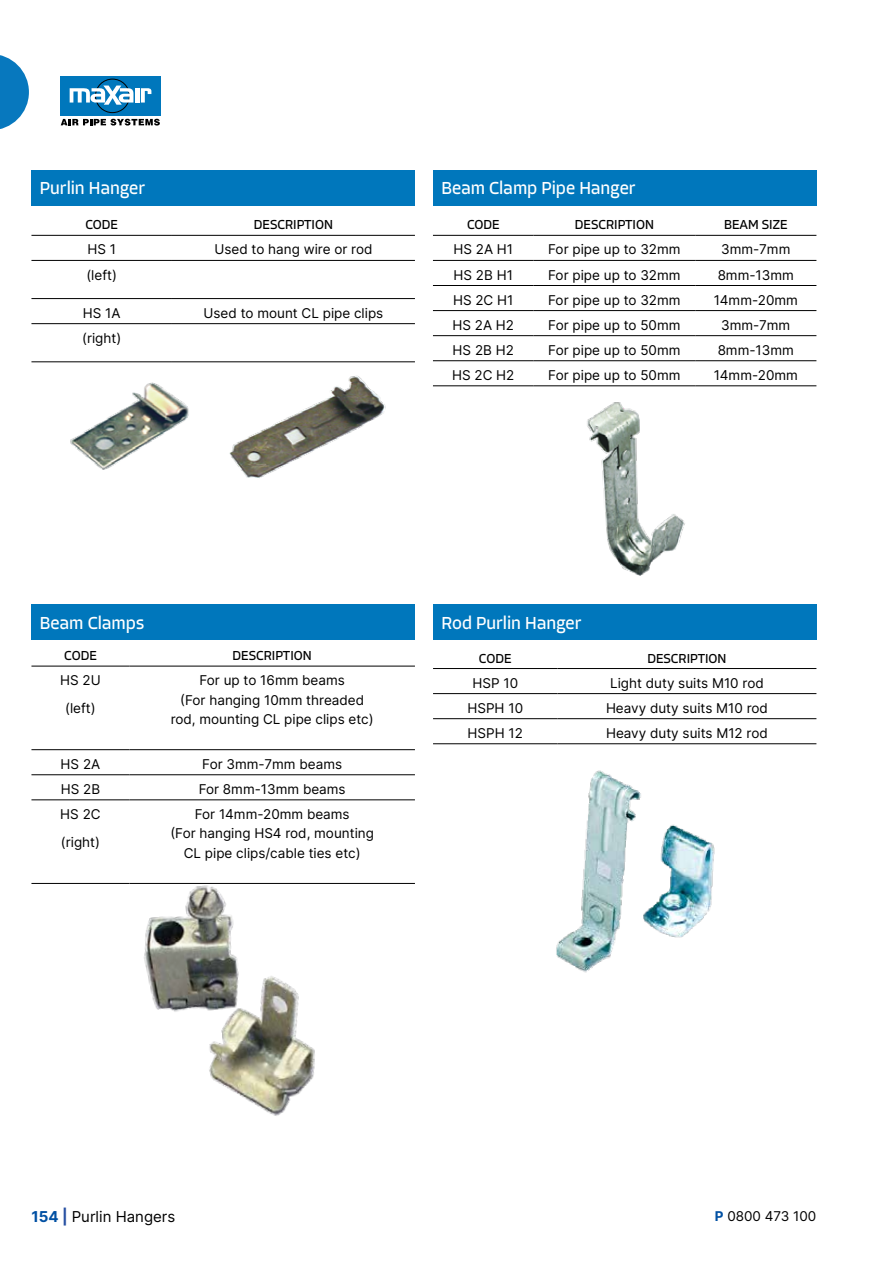
<style>
.page{position:relative;width:893px;height:1263px;background:#fff}
.page>*{position:absolute;margin:0;border:0;box-sizing:border-box;transform-origin:0 0}
.t1{font:18px "Allotrope";letter-spacing:-.005em;color:#fff}
.t2{font:15px "Inter";color:#000}
.t3{font:13.5px/19.5px "Inter";color:#000;text-align:center}
.t4{font:13.5px "Allotrope";color:#000}
.s1{font-weight:700;color:#0050a3}
.s2{font-weight:700;color:#2750a2}
</style>
<div class="page">
<svg style="left:0;top:55px;width:29px;height:74px"></svg>
<div style="left:60px;top:76px;width:100px;height:40px;background:#0077bc"></div>
<svg style="left:61px;top:119px;width:99px;height:7px"></svg>
<div style="left:95px;top:79px;width:35px;height:34px;border:1px solid #000;border-radius:50%"></div>
<svg style="left:70px;top:86px;width:63px;height:19px"></svg>
<hr style="left:135px;top:88px;width:4px;height:15px;background:#fff">
<svg style="left:141px;top:88px;width:10px;height:15px"></svg>
<hr style="left:433px;top:668px;width:124px;height:1px;background:#000">
<hr style="left:557px;top:668px;width:259px;height:1px;background:#000">
<hr style="left:433px;top:693px;width:124px;height:1px;background:#000">
<hr style="left:557px;top:693px;width:259px;height:1px;background:#000">
<hr style="left:433px;top:718px;width:124px;height:1px;background:#000">
<hr style="left:557px;top:718px;width:259px;height:1px;background:#000">
<hr style="left:433px;top:743px;width:124px;height:1px;background:#000">
<hr style="left:557px;top:743px;width:259px;height:1px;background:#000">
<img style="left:587px;top:402px;width:98px;height:174px">
<img style="left:70px;top:382px;width:119px;height:88px">
<img style="left:229px;top:376px;width:157px;height:102px">
<svg style="left:31px;top:234px;width:384px;height:1px"></svg>
<hr style="left:31px;top:235px;width:141px;height:1px;background:#000">
<hr style="left:172px;top:235px;width:243px;height:1px;background:#000">
<hr style="left:31px;top:260px;width:141px;height:1px;background:#000">
<hr style="left:172px;top:260px;width:243px;height:1px;background:#000">
<hr style="left:31px;top:298px;width:141px;height:1px;background:#000">
<hr style="left:172px;top:298px;width:243px;height:1px;background:#000">
<hr style="left:31px;top:323px;width:141px;height:1px;background:#000">
<hr style="left:172px;top:323px;width:243px;height:1px;background:#000">
<hr style="left:31px;top:362px;width:141px;height:1px;background:#000">
<hr style="left:172px;top:362px;width:243px;height:1px;background:#000">
<svg style="left:433px;top:234px;width:383px;height:1px"></svg>
<hr style="left:433px;top:235px;width:101px;height:1px;background:#000">
<hr style="left:534px;top:235px;width:161px;height:1px;background:#000">
<hr style="left:695px;top:235px;width:121px;height:1px;background:#000">
<hr style="left:433px;top:260px;width:101px;height:1px;background:#000">
<hr style="left:534px;top:260px;width:161px;height:1px;background:#000">
<hr style="left:695px;top:260px;width:121px;height:1px;background:#000">
<hr style="left:433px;top:285px;width:101px;height:1px;background:#000">
<hr style="left:534px;top:285px;width:161px;height:1px;background:#000">
<hr style="left:695px;top:285px;width:121px;height:1px;background:#000">
<hr style="left:433px;top:310px;width:101px;height:1px;background:#000">
<hr style="left:534px;top:310px;width:161px;height:1px;background:#000">
<hr style="left:695px;top:310px;width:121px;height:1px;background:#000">
<hr style="left:433px;top:335px;width:101px;height:1px;background:#000">
<hr style="left:534px;top:335px;width:161px;height:1px;background:#000">
<hr style="left:695px;top:335px;width:121px;height:1px;background:#000">
<hr style="left:433px;top:360px;width:101px;height:1px;background:#000">
<hr style="left:534px;top:360px;width:161px;height:1px;background:#000">
<hr style="left:695px;top:360px;width:121px;height:1px;background:#000">
<hr style="left:433px;top:386px;width:101px;height:1px;background:#000">
<hr style="left:534px;top:386px;width:161px;height:1px;background:#000">
<hr style="left:695px;top:386px;width:121px;height:1px;background:#000">
<svg style="left:31px;top:665px;width:384px;height:1px"></svg>
<hr style="left:31px;top:666px;width:98px;height:1px;background:#000">
<hr style="left:129px;top:666px;width:286px;height:1px;background:#000">
<hr style="left:31px;top:749px;width:98px;height:1px;background:#000">
<hr style="left:129px;top:749px;width:286px;height:1px;background:#000">
<hr style="left:31px;top:774px;width:98px;height:1px;background:#000">
<hr style="left:129px;top:774px;width:286px;height:1px;background:#000">
<hr style="left:31px;top:799px;width:98px;height:1px;background:#000">
<hr style="left:129px;top:799px;width:286px;height:1px;background:#000">
<hr style="left:31px;top:883px;width:98px;height:1px;background:#000">
<hr style="left:129px;top:883px;width:286px;height:1px;background:#000">
<img style="left:556px;top:770px;width:159px;height:203px">
<div style="left:31px;top:170px;width:384px;height:35px;background:#0077bc"></div>
<div style="left:31px;top:604px;width:384px;height:35px;background:#0077bc"></div>
<div style="left:433px;top:170px;width:383px;height:35px;background:#0077bc"></div>
<div style="left:433px;top:604px;width:383px;height:35px;background:#0077bc"></div>
<img style="left:88px;top:882px;width:277px;height:234px">
<h1 class="t1" style="left:40px;top:176px;width:107px">Purlin Hanger</h1>
<p class="t4" style="left:85px;top:216px;width:34px">CODE</p>
<p class="t4" style="left:254px;top:216px;width:81px">DESCRIPTION</p>
<p class="t3" style="left:87px;top:239px;width:30px">HS 1</p>
<p class="t3" style="left:214px;top:239px;width:160px">Used to hang wire or rod</p>
<p class="t3" style="left:86px;top:265px;width:32px">(left)</p>
<p class="t3" style="left:83px;top:303px;width:39px">HS 1A</p>
<p class="t3" style="left:204px;top:303px;width:181px">Used to mount CL pipe clips</p>
<p class="t3" style="left:82px;top:328px;width:41px">(right)</p>
<h1 class="t1" style="left:441px;top:176px;width:196px">Beam Clamp Pipe Hanger</h1>
<p class="t4" style="left:467px;top:216px;width:34px">CODE</p>
<p class="t4" style="left:575px;top:216px;width:81px">DESCRIPTION</p>
<p class="t4" style="left:724px;top:216px;width:65px">BEAM SIZE</p>
<p class="t3" style="left:453px;top:239px;width:61px">HS 2A H1</p>
<p class="t3" style="left:548px;top:239px;width:134px">For pipe up to 32mm</p>
<p class="t3" style="left:721px;top:239px;width:71px">3mm-7mm</p>
<p class="t3" style="left:454px;top:265px;width:61px">HS 2B H1</p>
<p class="t3" style="left:548px;top:265px;width:134px">For pipe up to 32mm</p>
<p class="t3" style="left:718px;top:265px;width:78px">8mm-13mm</p>
<p class="t3" style="left:453px;top:290px;width:62px">HS 2C H1</p>
<p class="t3" style="left:548px;top:290px;width:134px">For pipe up to 32mm</p>
<p class="t3" style="left:714px;top:290px;width:86px">14mm-20mm</p>
<p class="t3" style="left:452px;top:315px;width:63px">HS 2A H2</p>
<p class="t3" style="left:548px;top:315px;width:134px">For pipe up to 50mm</p>
<p class="t3" style="left:721px;top:315px;width:71px">3mm-7mm</p>
<p class="t3" style="left:453px;top:340px;width:63px">HS 2B H2</p>
<p class="t3" style="left:548px;top:340px;width:134px">For pipe up to 50mm</p>
<p class="t3" style="left:718px;top:340px;width:78px">8mm-13mm</p>
<p class="t3" style="left:452px;top:365px;width:64px">HS 2C H2</p>
<p class="t3" style="left:548px;top:365px;width:134px">For pipe up to 50mm</p>
<p class="t3" style="left:714px;top:365px;width:86px">14mm-20mm</p>
<h1 class="t1" style="left:40px;top:611px;width:106px">Beam Clamps</h1>
<p class="t4" style="left:64px;top:647px;width:34px">CODE</p>
<p class="t4" style="left:233px;top:647px;width:81px">DESCRIPTION</p>
<p class="t3" style="left:60px;top:666px;width:42px;line-height:28px">HS 2U (left)</p>
<p class="t3" style="left:171px;top:670px;width:204px">For up to 16mm beams<br>(For hanging 10mm threaded rod, mounting CL pipe clips etc)</p>
<p class="t3" style="left:61px;top:754px;width:41px">HS 2A</p>
<p class="t3" style="left:202px;top:754px;width:141px">For 3mm-7mm beams</p>
<p class="t3" style="left:61px;top:779px;width:41px">HS 2B</p>
<p class="t3" style="left:199px;top:779px;width:149px">For 8mm-13mm beams</p>
<p class="t3" style="left:60px;top:800px;width:42px;line-height:28px;text-align:left">HS 2C (right)</p>
<p class="t3" style="left:170px;top:804px;width:205px">For 14mm-20mm beams<br>(For hanging HS4 rod, mounting<br>CL pipe clips/cable ties etc)</p>
<h1 class="t1" style="left:441px;top:611px;width:142px">Rod Purlin Hanger</h1>
<p class="t4" style="left:479px;top:649px;width:34px">CODE</p>
<p class="t4" style="left:647px;top:649px;width:81px">DESCRIPTION</p>
<p class="t3" style="left:472px;top:673px;width:47px">HSP 10</p>
<p class="t3" style="left:610px;top:673px;width:155px">Light duty suits M10 rod</p>
<p class="t3" style="left:467px;top:698px;width:57px">HSPH 10</p>
<p class="t3" style="left:606px;top:698px;width:163px">Heavy duty suits M10 rod</p>
<p class="t3" style="left:468px;top:723px;width:57px">HSPH 12</p>
<p class="t3" style="left:606px;top:723px;width:163px">Heavy duty suits M12 rod</p>
<p class="t2" style="left:31px;top:1206px;width:145px"><span class="s1">154</span> <span class="s2">|</span> Purlin Hangers</p>
<p class="t3" style="left:715px;top:1206px;width:103px"><span class="s1">P</span> 0800 473 100</p>
</div>
